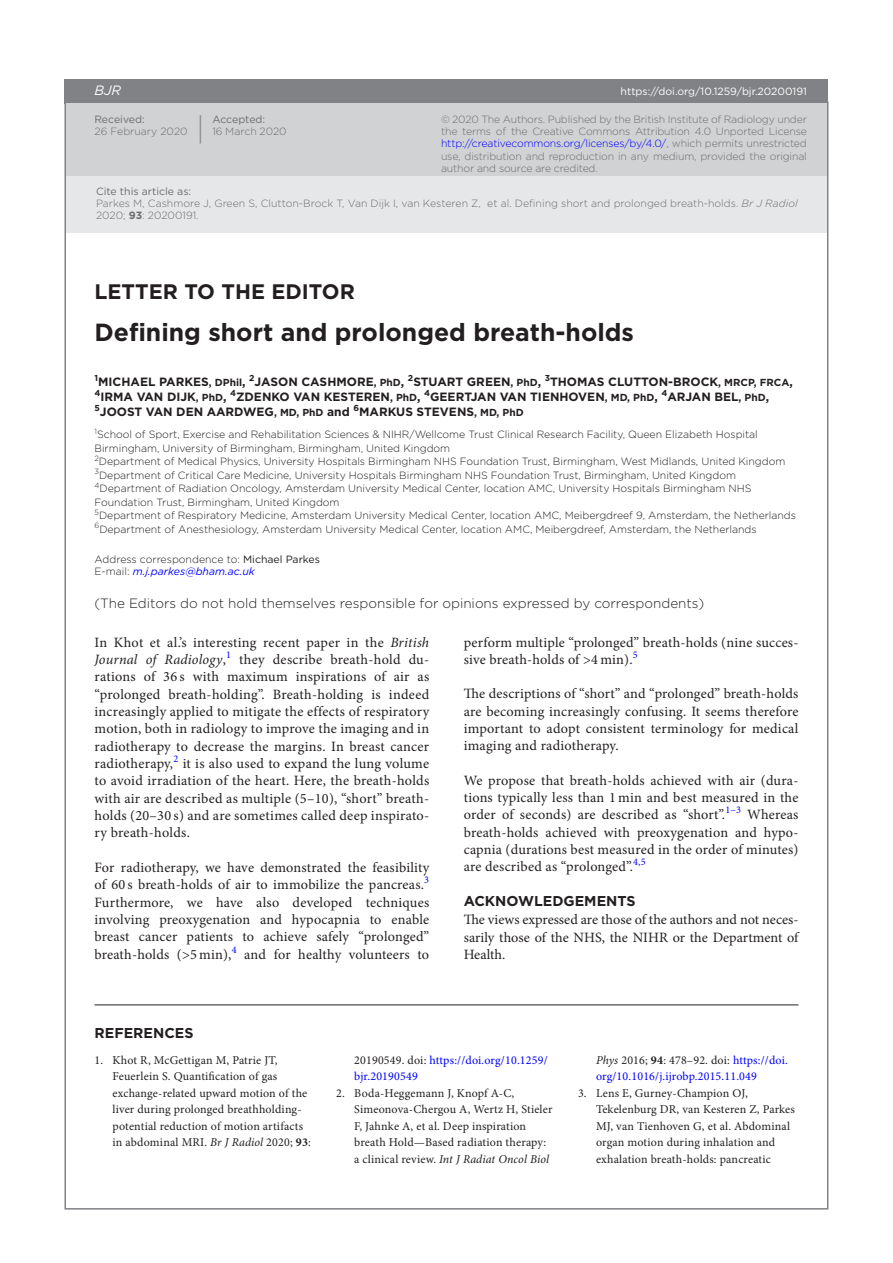
<style>
.page{position:relative;width:893px;height:1263px;background:#fff}
.page>*{position:absolute;margin:0;border:0;box-sizing:border-box;transform-origin:0 0}
.t1{font:700 24.75px "Gotham";color:#231f20}
.t2{font:700 21px "Gotham";color:#231f20}
.t3{font:14.25px/17.2px "Minion Pro";letter-spacing:.01em;color:#231f20;text-align:justify}
.t4{font:700 14.25px "Gotham";color:#231f20}
.t5{font:300 13.5px "Gotham";color:#231f20}
.t6{font:italic 13.5px "Gotham";color:#fff}
.t7{font:12px/16.5px "Minion Pro";letter-spacing:.015em;color:#231f20}
.t8{font:700 12px/15px "Gotham";color:#231f20}
.t9{font:12px/16.5px "Minion Pro";letter-spacing:.015em;color:#00f}
.t10{font:300 10.5px/13.5px "Gotham";letter-spacing:-.005em;color:#231f20}
.t11{font:300 10.5px/12px "Gotham";color:#6c6d70}
.t12{font:10.5px "Gotham";color:#fff}
.t13{font:10.5px "Gotham";letter-spacing:-.005em;color:#6c6d70}
.s1{color:#00f}
.s2{font-weight:400}
.s3{font-style:italic}
.s4{font-weight:700}
.s5{font-size:10.2px}
.s6{font-weight:400;font-style:italic;color:#00f}
.s7{color:#231f20}
.s8{font-style:italic;color:#231f20}
.s9{font-weight:700;color:#231f20}
</style>
<div class="page">
<div style="left:64px;top:79px;width:764px;height:24px;background:#808285"></div>
<div style="left:66px;top:151px;width:761px;height:82px;background:#e6e7e9"></div>
<div style="left:66px;top:103px;width:761px;height:73px;background:#d1d2d4"></div>
<svg style="left:200px;top:115px;width:1px;height:29px"></svg>
<hr style="left:94px;top:1004px;width:704px;height:1px;background:#231f20">
<p class="t6" style="left:94px;top:83px;width:28px">BJR</p>
<p class="t13" style="left:94px;top:113px;width:52px">Received:</p>
<p class="t11" style="left:94px;top:125px;width:95px">26 February 2020</p>
<p class="t13" style="left:212px;top:113px;width:54px">Accepted:</p>
<p class="t11" style="left:212px;top:125px;width:76px">16 March 2020</p>
<p class="t12" style="left:621px;top:85px;width:188px">https://doi.org/10.1259/bjr.20200191</p>
<p class="t11" style="left:441px;top:113px;width:367px;text-align:justify">© 2020 The Authors. Published by the British Institute of Radiology under the terms of the Creative Commons Attribution 4.0 Unported License <span class="s1">http://creativecommons.org/licenses/by/4.0/</span>, which permits unrestricted use, distribution and reproduction in any medium, provided the original author and source are credited.</p>
<p class="t11" style="left:96px;top:185px;width:703px"><span class="s2">Cite this article as:<br></span>Parkes M, Cashmore J, Green S, Clutton-Brock T, Van Dijk I, van Kesteren Z, et al. Defining short and prolonged breath-holds. <span class="s3">Br J Radiol<br></span>2020; <span class="s4">93</span>: 20200191.</p>
<h2 class="t2" style="left:94px;top:277px;width:262px">LETTER TO THE EDITOR</h2>
<h1 class="t1" style="left:94px;top:315px;width:541px">DEFINING SHORT AND PROLONGED BREATH-HOLDS</h1>
<p class="t8" style="left:94px;top:374px;width:681px"><sup>1</sup>MICHAEL PARKES<span class="s5">, DPHIL</span>, <sup>2</sup>JASON CASHMORE<span class="s5">, PHD</span>, <sup>2</sup>STUART GREEN<span class="s5">, PHD</span>, <sup>3</sup>THOMAS CLUTTON-BROCK<span class="s5">, MRCP, FRCA</span></p>
<p class="t8" style="left:789px;top:374px;width:5px">,</p>
<p class="t8" style="left:94px;top:389px;width:676px"><sup>4</sup>I RMA VAN DIJK<span class="s5">, PHD</span>, <sup>4</sup>ZDENKO VAN KESTEREN<span class="s5">, PHD</span>, <sup>4</sup>GEERTJAN VAN TIENHOVEN<span class="s5">, MD, PHD</span>, <sup>4</sup>ARJAN BEL<span class="s5">, PHD</span>,<br><sup>5</sup>JOOST VAN DEN AARDWEG<span class="s5">, MD, PHD</span> AND <sup>6</sup>MARKUS STEVENS<span class="s5">, MD, PHD</span></p>
<p class="t10" style="left:94px;top:427px;width:703px"><sup>1</sup>School of Sport, Exercise and Rehabilitation Sciences &amp; NIHR/Wellcome Trust Clinical Research Facility, Queen Elizabeth Hospital Birmingham, University of Birmingham, Birmingham, United Kingdom<br><sup>2</sup>Department of Medical Physics, University Hospitals Birmingham NHS Foundation Trust, Birmingham, West Midlands, United Kingdom <sup>3</sup>Department of Critical Care Medicine, University Hospitals Birmingham NHS Foundation Trust, Birmingham, United Kingdom <sup>4</sup>Department of Radiation Oncology, Amsterdam University Medical Center, location AMC, University Hospitals Birmingham NHS Foundation Trust, Birmingham, United Kingdom<br><sup>5</sup>Department of Respiratory Medicine, Amsterdam University Medical Center, location AMC, Meibergdreef 9, Amsterdam, the Netherlands <sup>6</sup>Department of Anesthesiology, Amsterdam University Medical Center, location AMC, Meibergdreef, Amsterdam, the Netherlands</p>
<p class="t10" style="left:95px;top:553px;width:227px;line-height:12px">Address correspondence to: <span class="s2">Michael Parkes<br></span>E-mail: <span class="s6">m.j.parkes@bham.ac.uk</span></p>
<p class="t5" style="left:94px;top:594px;width:611px">(The Editors do not hold themselves responsible for opinions expressed by correspondents)</p>
<p class="t3" style="left:94px;top:633px;width:336px">In Khot et al.’s interesting recent paper in the <span class="s3">British Journal of Radiology</span>,<sup>1</sup> they describe breath-hold du&shy;rations of 36 s with maximum inspirations of air as “prolonged breath-holding”. Breath-holding is indeed increasingly applied to mitigate the effects of respiratory motion, both in radiology to improve the imaging and in radiotherapy to decrease the margins. In breast cancer radiotherapy,<sup>2</sup> it is also used to expand the lung volume to avoid irradiation of the heart. Here, the breath-holds with air are described as multiple (5–10), “short” breath&shy;holds (20–30 s) and are sometimes called deep inspirato&shy;ry breath-holds.</p>
<p class="t3" style="left:94px;top:859px;width:336px">For radiotherapy, we have demonstrated the feasibility of 60 s breath-holds of air to immobilize the pancreas.<sup>3<br></sup>Furthermore, we have also developed techniques involving preoxygenation and hypocapnia to enable breast cancer patients to achieve safely “prolonged” breath-holds (&gt;5 min),<sup>4</sup> and for healthy volunteers to</p>
<p class="t3" style="left:464px;top:634px;width:336px">perform multiple “prolonged” breath-holds (nine succes&shy;sive breath-holds of &gt;4 min).<sup>5</sup></p>
<p class="t3" style="left:464px;top:685px;width:336px">The descriptions of “short” and “prolonged” breath-holds are becoming increasingly confusing. It seems therefore important to adopt consistent terminology for medical imaging and radiotherapy.</p>
<p class="t3" style="left:464px;top:772px;width:336px">We propose that breath-holds achieved with air (dura&shy;tions typically less than 1 min and best measured in the order of seconds) are described as “short”.<sup>1–3</sup> Whereas breath-holds achieved with preoxygenation and hypo&shy;capnia (durations best measured in the order of minutes) are described as “prolonged”.<sup>4,5</sup></p>
<p class="t4" style="left:464px;top:892px;width:173px">ACKNOWLEDGEM ENTS</p>
<p class="t3" style="left:464px;top:911px;width:336px">The views expressed are those of the authors and not neces&shy;sarily those of the NHS, the NIHR or the Department of Health.</p>
<p class="t4" style="left:94px;top:1024px;width:40px">REFERENCES</p>
<p class="t7" style="left:112px;top:1052px;width:200px;text-indent:-18px">1. Khot R, McGettigan M, Patrie JT, Feuerlein S. Quantification of gas exchange-related upward motion of the liver during prolonged breathholding&shy;potential reduction of motion artifacts in abdominal MRI. <span class="s3">Br J Radiol</span> 2020; <span class="s4">93</span>:</p>
<p class="t9" style="left:354px;top:1052px;width:195px"><span class="s7">20190549. doi:</span> https://doi.org/10.1259/ bjr.20190549</p>
<p class="t7" style="left:354px;top:1085px;width:200px;text-indent:-18px">2. Boda-Heggemann J, Knopf A-C, Simeonova-Chergou A, Wertz H, Stieler F, Jahnke A, et al. Deep inspiration breath Hold—Based radiation therapy: a clinical review. <span class="s3">Int J Radiat Oncol Biol</span></p>
<p class="t9" style="left:596px;top:1052px;width:193px"><span class="s8">Phys</span> <span class="s7">2016;</span> <span class="s9">94</span><span class="s7">: 478–92. doi:</span> https://doi. org/10.1016/j.ijrobp.2015.11.049</p>
<p class="t7" style="left:596px;top:1085px;width:200px;text-indent:-18px">3. Lens E, Gurney-Champion OJ, Tekelenburg DR, van Kesteren Z, Parkes MJ, van Tienhoven G, et al. Abdominal organ motion during inhalation and exhalation breath-holds: pancreatic</p>
</div>
